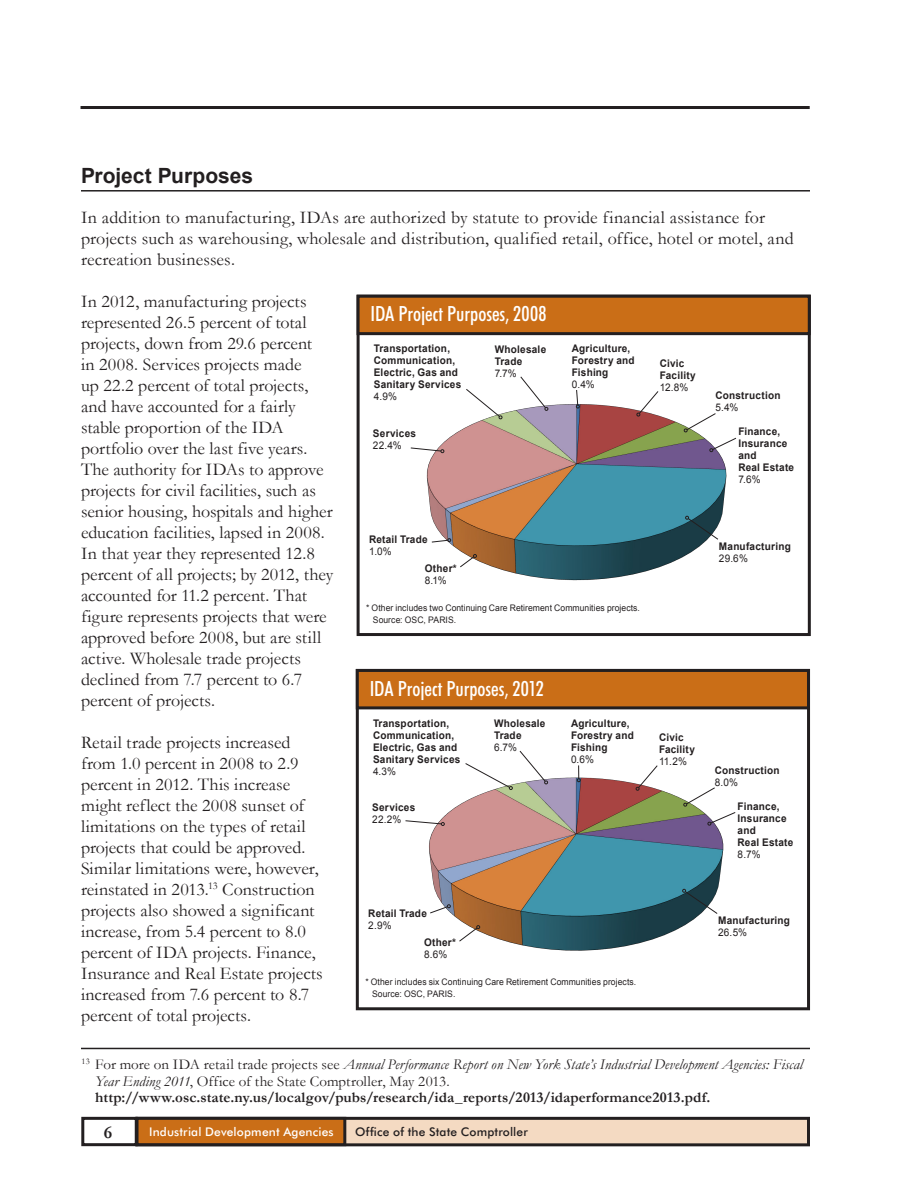
<style>
.page{position:relative;width:918px;height:1188px;background:#fff}
.page>*{position:absolute;margin:0;border:0;box-sizing:border-box;transform-origin:0 0}
.Charts{font:500 condensed 21px "Futura BT";color:#fff}
.Ann_Rep_headings{font:700 21px "Arial";color:#231f20}
.AnnRep_Body_Text{font:18px/21px "Garamond";color:#231f20}
.t1{font:700 18px "Garamond";color:#231f20}
.footnote{font:700 15px/16.5px "Garamond";letter-spacing:.005em;color:#231f20}
.t2{font:500 12px "Futura BT";letter-spacing:.015em;color:#fff}
.t3{font:500 12px "Futura BT";letter-spacing:.015em;color:#231f20}
.t4{font:700 10.5px/12px "Arial";letter-spacing:.02em;color:#231f20;scale:.95 1}
.t5{font:9px/12px "Arial";letter-spacing:.005em;color:#231f20;scale:.95 1}
.s1{font-weight:400}
.s2{font-weight:400;font-style:italic}
</style>
<div class="page">
<hr style="left:81px;top:106px;width:729px;height:3px;background:#231f20">
<div style="left:81px;top:1117px;width:57px;height:29px;border:3px solid #231f20"></div>
<div style="left:137px;top:1118px;width:671px;height:27px;background:#f4dac2"></div>
<div style="left:135px;top:1117px;width:675px;height:29px;border:3px solid #231f20"></div>
<div style="left:137px;top:1118px;width:208px;height:27px;background:#ca6e17"></div>
<div style="left:136px;top:1117px;width:210px;height:29px;border:3px solid #231f20"></div>
<hr style="left:81px;top:190px;width:729px;height:2px;background:#231f20">
<img style="left:426px;top:404px;width:301px;height:177px">
<div style="left:357px;top:295px;width:454px;height:341px;border:3px solid #231f20"></div>
<div style="left:358px;top:296px;width:451px;height:38px;background:#ca6e17"></div>
<div style="left:357px;top:295px;width:454px;height:40px;border:3px solid #231f20"></div>
<svg style="left:576px;top:390px;width:4px;height:18px"></svg>
<svg style="left:465px;top:389px;width:37px;height:30px"></svg>
<svg style="left:520px;top:376px;width:28px;height:35px"></svg>
<svg style="left:636px;top:391px;width:23px;height:25px"></svg>
<svg style="left:431px;top:538px;width:20px;height:5px"></svg>
<svg style="left:410px;top:447px;width:34px;height:6px"></svg>
<svg style="left:459px;top:554px;width:18px;height:14px"></svg>
<svg style="left:685px;top:516px;width:34px;height:24px"></svg>
<svg style="left:684px;top:413px;width:53px;height:39px"></svg>
<img style="left:429px;top:777px;width:295px;height:174px">
<div style="left:356px;top:669px;width:454px;height:341px;border:3px solid #231f20"></div>
<div style="left:357px;top:670px;width:451px;height:38px;background:#ca6e17"></div>
<div style="left:356px;top:669px;width:454px;height:40px;border:3px solid #231f20"></div>
<svg style="left:465px;top:763px;width:48px;height:27px"></svg>
<svg style="left:519px;top:750px;width:29px;height:34px"></svg>
<svg style="left:636px;top:765px;width:22px;height:26px"></svg>
<svg style="left:429px;top:904px;width:22px;height:10px"></svg>
<svg style="left:405px;top:820px;width:40px;height:6px"></svg>
<svg style="left:458px;top:925px;width:22px;height:17px"></svg>
<svg style="left:682px;top:889px;width:36px;height:26px"></svg>
<svg style="left:683px;top:787px;width:53px;height:39px"></svg>
<svg style="left:577px;top:765px;width:4px;height:17px"></svg>
<hr style="left:81px;top:1048px;width:729px;height:1px;background:#231f20">
<p class="Ann_Rep_headings" style="left:81px;top:162px;width:174px">Project Purposes</p>
<p class="AnnRep_Body_Text" style="left:81px;top:206px;width:714px">In addition to manufacturing, IDAs are authorized by statute to provide financial assistance for projects such as warehousing, wholesale and distribution, qualified retail, office, hotel or motel, and recreation businesses.</p>
<p class="AnnRep_Body_Text" style="left:81px;top:290px;width:254px">In 2012, manufacturing projects represented 26.5 percent of total projects, down from 29.6 percent<br>in 2008. Services projects made<br>up 22.2 percent of total projects, and have accounted for a fairly stable proportion of the IDA portfolio over the last five years.<br>The authority for IDAs to approve projects for civil facilities, such as senior housing, hospitals and higher education facilities, lapsed in 2008.<br>In that year they represented 12.8 percent of all projects; by 2012, they accounted for 11.2 percent. That figure represents projects that were approved before 2008, but are still active. Wholesale trade projects declined from 7.7 percent to 6.7 percent of projects.</p>
<p class="AnnRep_Body_Text" style="left:81px;top:731px;width:243px">Retail trade projects increased from 1.0 percent in 2008 to 2.9 percent in 2012. This increase might reflect the 2008 sunset of limitations on the types of retail projects that could be approved.<br>Similar limitations were, however, reinstated in 2013.<sup>13</sup> Construction projects also showed a significant increase, from 5.4 percent to 8.0 percent of IDA projects. Finance, Insurance and Real Estate projects increased from 7.6 percent to 8.7 percent of total projects.</p>
<p class="Charts" style="left:370px;top:301px;width:178px">IDA Project Purposes, 2008</p>
<p class="t4" style="left:374px;top:343px;width:94px">Transportation,<br>Communication,<br>Electric, Gas and<br>Sanitary Services<br><span class="s1">4.9%</span></p>
<p class="t4" style="left:495px;top:343px;width:56px">Wholesale<br>Trade<br><span class="s1">7.7%</span></p>
<p class="t4" style="left:572px;top:343px;width:68px">Agriculture,<br>Forestry and<br>Fishing<br><span class="s1">0.4%</span></p>
<p class="t4" style="left:660px;top:358px;width:39px">Civic<br>Facility<br><span class="s1">12.8%</span></p>
<p class="t4" style="left:715px;top:390px;width:70px">Construction<br><span class="s1">5.4%</span></p>
<p class="t4" style="left:738px;top:426px;width:60px">Finance,<br>Insurance and<br>Real Estate<br><span class="s1">7.6%</span></p>
<p class="t4" style="left:373px;top:427px;width:47px">Services<br><span class="s1">22.4%</span></p>
<p class="t4" style="left:369px;top:533px;width:63px">Retail Trade<br><span class="s1">1.0%</span></p>
<p class="t4" style="left:719px;top:540px;width:77px">Manufacturing<br><span class="s1">29.6%</span></p>
<p class="t4" style="left:425px;top:562px;width:35px">Other*<br><span class="s1">8.1%</span></p>
<p class="t5" style="left:373px;top:602px;width:283px;text-indent:-7px">* Other includes two Continuing Care Retirement Communities projects.<br>Source: OSC, PARIS.</p>
<p class="Charts" style="left:370px;top:675px;width:176px">IDA Project Purposes, 2012</p>
<p class="t4" style="left:373px;top:717px;width:94px">Transportation,<br>Communication,<br>Electric, Gas and<br>Sanitary Services<br><span class="s1">4.3%</span></p>
<p class="t4" style="left:494px;top:717px;width:56px">Wholesale<br>Trade<br><span class="s1">6.7%</span></p>
<p class="t4" style="left:571px;top:717px;width:68px">Agriculture,<br>Forestry and<br>Fishing<br><span class="s1">0.6%</span></p>
<p class="t4" style="left:659px;top:732px;width:39px">Civic<br>Facility<br><span class="s1">11.2%</span></p>
<p class="t4" style="left:715px;top:764px;width:70px">Construction<br><span class="s1">8.0%</span></p>
<p class="t4" style="left:738px;top:800px;width:60px">Finance,<br>Insurance and<br>Real Estate<br><span class="s1">8.7%</span></p>
<p class="t4" style="left:372px;top:801px;width:47px">Services<br><span class="s1">22.2%</span></p>
<p class="t4" style="left:368px;top:908px;width:63px">Retail Trade<br><span class="s1">2.9%</span></p>
<p class="t4" style="left:718px;top:915px;width:77px">Manufacturing<br><span class="s1">26.5%</span></p>
<p class="t4" style="left:424px;top:937px;width:35px">Other*<br><span class="s1">8.6%</span></p>
<p class="t5" style="left:372px;top:976px;width:280px;text-indent:-7px">* Other includes six Continuing Care Retirement Communities projects.<br>Source: OSC, PARIS.</p>
<p class="footnote" style="left:95px;top:1056px;width:709px;text-indent:-14px"><sup>13</sup> <span class="s1">For more on IDA retail trade projects see</span> <span class="s2">Annual Performance Report on New York State’s Industrial Development Agencies: Fiscal<br>Year Ending 2011</span><span class="s1">, Office of the State Comptroller, May 2013. </span>http://www.osc.state.ny.us/localgov/pubs/research/ida_reports/2013/idaperformance2013.pdf.</p>
<p class="t1" style="left:104px;top:1120px;width:10px">6</p>
<p class="t2" style="left:149px;top:1125px;width:186px">Industrial Development Agencies</p>
<p class="t3" style="left:355px;top:1125px;width:174px">Office of the State Comptroller</p>
</div>
